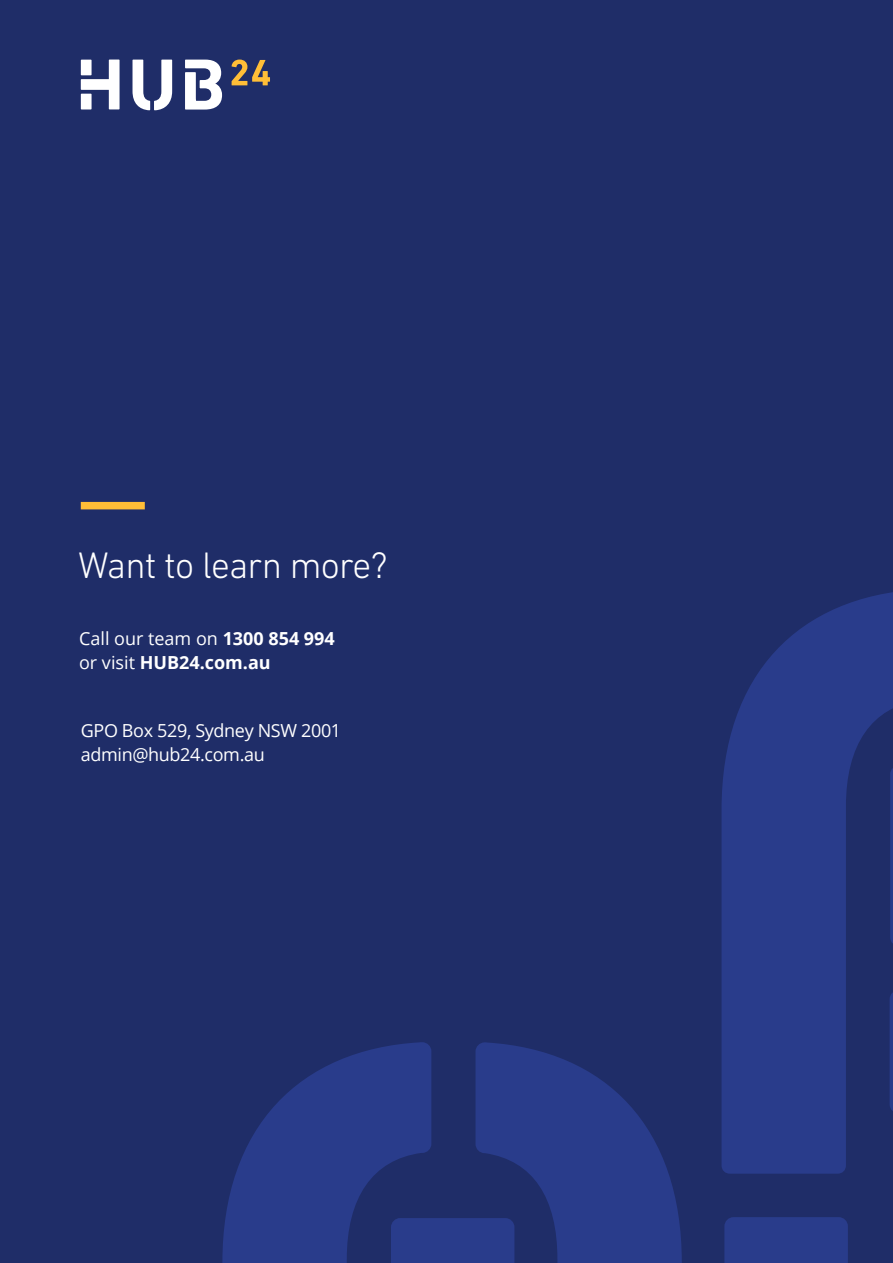
<style>
.page{position:relative;width:893px;height:1263px;background:#1f2d68}
.page>*{position:absolute;margin:0;border:0;box-sizing:border-box;transform-origin:0 0}
.t1{font:300 37.5px "DIN Next LT Pro";letter-spacing:-.02em;color:#fff}
.t2{font:700 18px/24px "Open Sans";color:#fff}
.t3{font:18px/24px "Open Sans";letter-spacing:-.02em;color:#fff}
.s1{font-weight:400}
</style>
<div class="page">
<svg style="left:222px;top:592px;width:671px;height:671px"></svg>
<svg style="left:232px;top:60px;width:38px;height:25px"></svg>
<svg style="left:81px;top:60px;width:141px;height:50px"></svg>
<div style="left:81px;top:502px;width:64px;height:7px;background:#ffbe37"></div>
<h1 class="t1" style="left:78px;top:549px;width:311px">Want to learn more?</h1>
<p class="t2" style="left:79px;top:629px;width:257px"><span class="s1">Call our team on</span> 1300 854 994 <span class="s1">or visit</span> HUB24.com.au</p>
<p class="t3" style="left:81px;top:720px;width:262px">GPO Box 529, Sydney NSW 2001 admin@hub24.com.au</p>
</div>
